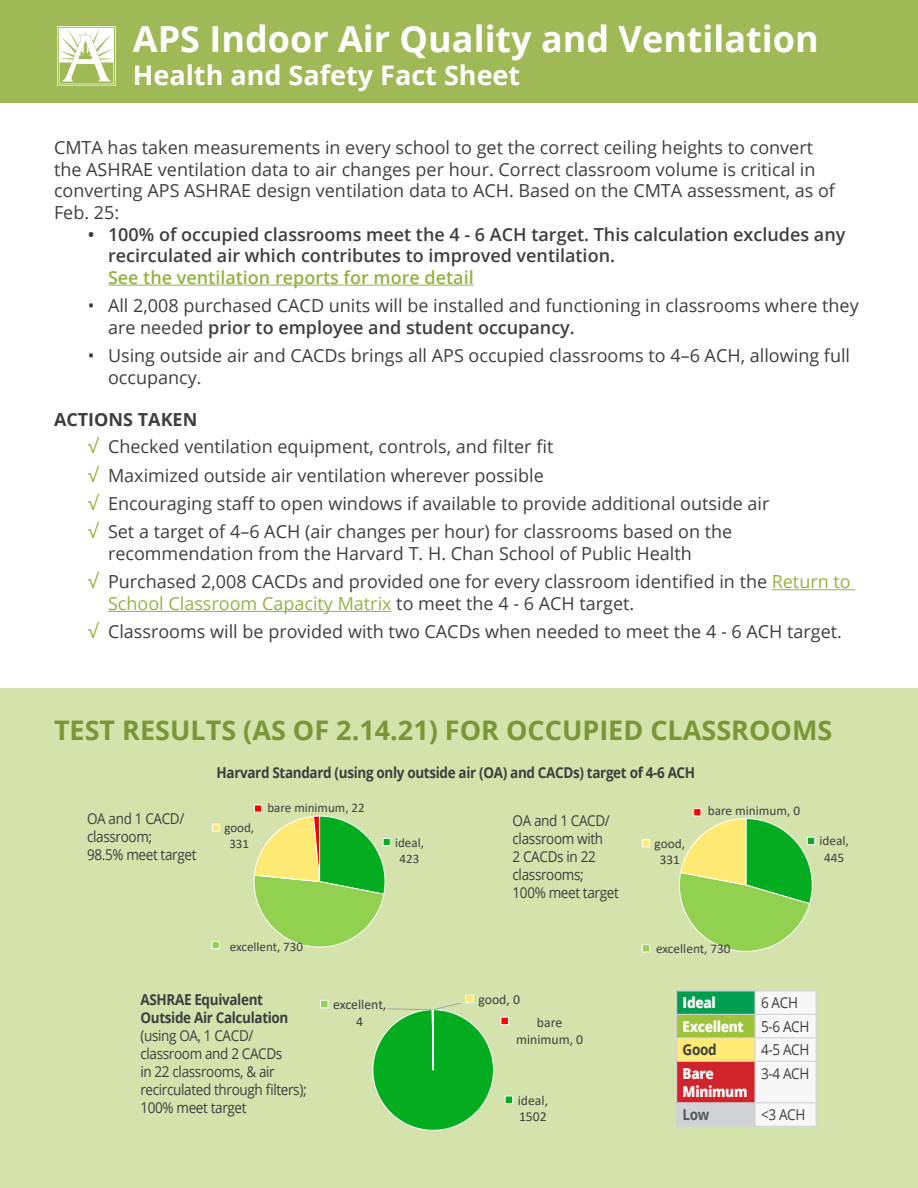
<style>
.page{position:relative;width:918px;height:1188px;background:#fff}
.page>*{position:absolute;margin:0;border:0;box-sizing:border-box;transform-origin:0 0}
.t1{font:700 36px "Open Sans";color:#fff}
.t2{font:700 27px "Open Sans";color:#7a9636}
.t3{font:700 27px "Open Sans";color:#fff}
.t4{font:18px/21.6px "Open Sans";color:#3e3e3f}
.t5{font:600 18px/21.6px "Open Sans";color:#3e3e3f}
.t6{font:700 18px "Open Sans";color:#3e3e3f}
.Paragraph_Style_1{font:15px/18px "Open Sans";letter-spacing:-.025em;color:#3e3e3f;scale:.9 1}
.Paragraph_Style_1-2{font:700 15px "Open Sans";letter-spacing:-.025em;color:#3e3e3f;scale:.9 1}
.Paragraph_Style_1-3{font:800 15px/18px "Open Sans";letter-spacing:-.025em;color:#fff;scale:.9 1}
.Paragraph_Style_1-4{font:700 15px "Open Sans";color:#57585a;scale:.9 1}
.t7{font:13.8px/16.8px "Calibri";color:#404040;text-align:center}
.t8{font:13.35px/16.4px "Calibri";color:#404040;text-align:center}
.t9{font:13.05px/15.9px "Calibri";color:#404040;text-align:center}
.s1{color:#93b242}
.s2{font-weight:600}
.s3{font-size:19.5px;color:#93b242}
.s4{font-weight:700}
</style>
<div class="page">
<div style="left:0;top:688px;width:918px;height:500px;background:#d4e2ac"></div>
<hr style="left:108px;top:285px;width:366px;height:1px;background:#93b242">
<hr style="left:772px;top:589px;width:83px;height:1px;background:#93b242">
<hr style="left:108px;top:611px;width:284px;height:1px;background:#93b242">
<div style="left:0;top:0;width:918px;height:103px;background:#9eb955"></div>
<img style="left:57px;top:26px;width:58px;height:59px">
<div style="left:373px;top:1010px;width:121px;height:120px;background:#04ac20;border-radius:60px"></div>
<svg style="left:387px;top:1003px;width:74px;height:128px"></svg>
<div style="left:505px;top:1096px;width:8px;height:8px;background:#04ac20"></div>
<div style="left:505px;top:1096px;width:8px;height:8px;border:1px solid #fff"></div>
<div style="left:320px;top:1000px;width:8px;height:8px;background:#92d050;border:1px solid #fff"></div>
<svg style="left:465px;top:995px;width:9px;height:8px"></svg>
<div style="left:501px;top:1017px;width:8px;height:8px;background:#f00;border:1px solid #fff"></div>
<div style="left:677px;top:991px;width:78px;height:23px;background:#009f4f"></div>
<div style="left:677px;top:1014px;width:78px;height:24px;background:#9dc33b"></div>
<div style="left:677px;top:1038px;width:78px;height:23px;background:#feea75"></div>
<div style="left:677px;top:1061px;width:78px;height:42px;background:#d1232a"></div>
<div style="left:677px;top:1103px;width:78px;height:23px;background:#d1d2d4"></div>
<hr style="left:676px;top:990px;width:79px;height:1px;background:#d1d2d4">
<hr style="left:755px;top:990px;width:62px;height:1px;background:#d1d2d4">
<hr style="left:754px;top:991px;width:2px;height:23px;background:#d1d2d4">
<hr style="left:676px;top:1014px;width:79px;height:1px;background:#d1d2d4">
<hr style="left:754px;top:1015px;width:2px;height:22px;background:#d1d2d4">
<hr style="left:676px;top:1037px;width:79px;height:1px;background:#d1d2d4">
<svg style="left:676px;top:991px;width:1px;height:70px"></svg>
<hr style="left:754px;top:1038px;width:2px;height:23px;background:#d1d2d4">
<hr style="left:676px;top:1061px;width:79px;height:1px;background:#d1d2d4">
<hr style="left:676px;top:1062px;width:1px;height:40px;background:#d1d2d4">
<hr style="left:754px;top:1062px;width:2px;height:40px;background:#d1d2d4">
<hr style="left:676px;top:1102px;width:79px;height:1px;background:#d1d2d4">
<svg style="left:676px;top:1103px;width:1px;height:23px"></svg>
<svg style="left:755px;top:991px;width:62px;height:135px;background:#f4f4f5"></svg>
<hr style="left:676px;top:1126px;width:79px;height:1px;background:#d1d2d4">
<hr style="left:755px;top:1126px;width:62px;height:1px;background:#d1d2d4">
<div style="left:466px;top:995px;width:7px;height:7px;background:#feea75"></div>
<svg style="left:253px;top:815px;width:133px;height:133px"></svg>
<div style="left:383px;top:838px;width:7px;height:8px;background:#04ac20"></div>
<div style="left:383px;top:838px;width:8px;height:8px;border:1px solid #fff"></div>
<div style="left:212px;top:941px;width:8px;height:8px;background:#92d050;border:1px solid #fff"></div>
<div style="left:212px;top:824px;width:8px;height:7px;background:#ffe975"></div>
<div style="left:212px;top:824px;width:8px;height:8px;border:1px solid #fff"></div>
<div style="left:254px;top:805px;width:8px;height:8px;background:#f00;border:1px solid #fff"></div>
<svg style="left:679px;top:818px;width:134px;height:134px"></svg>
<hr style="left:745px;top:819px;width:1px;height:66px;background:#fff">
<div style="left:807px;top:837px;width:8px;height:8px;background:#04ac20"></div>
<div style="left:807px;top:837px;width:8px;height:8px;border:1px solid #fff"></div>
<div style="left:642px;top:945px;width:8px;height:7px;background:#92d050"></div>
<div style="left:642px;top:944px;width:8px;height:8px;border:1px solid #fff"></div>
<div style="left:642px;top:840px;width:8px;height:7px;background:#ffe975"></div>
<div style="left:642px;top:839px;width:8px;height:8px;border:1px solid #fff"></div>
<div style="left:694px;top:809px;width:7px;height:7px;background:#f00"></div>
<div style="left:693px;top:808px;width:8px;height:8px;border:1px solid #fff"></div>
<p class="t1" style="left:133px;top:14px;width:688px">APS Indoor Air Quality and Ventilation</p>
<p class="t3" style="left:133px;top:56px;width:389px">Health and Safety Fact Sheet</p>
<p class="t4" style="left:54px;top:136px;width:783px">CMTA has taken measurements in every school to get the correct ceiling heights to convert the ASHRAE ventilation data to air changes per hour. Correct classroom volume is critical in converting APS ASHRAE design ventilation data to ACH. Based on the CMTA assessment, as of Feb. 25:</p>
<p class="t5" style="left:108px;top:223px;width:739px;text-indent:-20px">• 100% of occupied classrooms meet the 4 - 6 ACH target. This calculation excludes any recirculated air which contributes to improved ventilation.<br><span class="s1">See the ventilation reports for more detail</span></p>
<p class="t4" style="left:108px;top:294px;width:752px;text-indent:-20px">• All 2,008 purchased CACD units will be installed and functioning in classrooms where they are needed <span class="s2">prior to employee and student occupancy.</span></p>
<p class="t4" style="left:108px;top:344px;width:744px;text-indent:-20px">• Using outside air and CACDs brings all APS occupied classrooms to 4–6 ACH, allowing full occupancy.</p>
<p class="t6" style="left:54px;top:407px;width:145px">ACTIONS TAKEN</p>
<p class="t4" style="left:88px;top:436px;width:467px"><span class="s3">√</span> Checked ventilation equipment, controls, and filter fit</p>
<p class="t4" style="left:88px;top:464px;width:458px"><span class="s3">√</span> Maximized outside air ventilation wherever possible</p>
<p class="t4" style="left:88px;top:492px;width:683px"><span class="s3">√</span> Encouraging staff to open windows if available to provide additional outside air</p>
<p class="t4" style="left:108px;top:521px;width:626px;text-indent:-20px"><span class="s3">√</span> Set a target of 4–6 ACH (air changes per hour) for classrooms based on the recommendation from the Harvard T. H. Chan School of Public Health</p>
<p class="t4" style="left:108px;top:571px;width:744px;text-indent:-20px"><span class="s3">√</span> Purchased 2,008 CACDs and provided one for every classroom identified in the <span class="s1">Return to<br>School Classroom Capacity Matrix</span> to meet the 4 - 6 ACH target.</p>
<p class="t4" style="left:88px;top:621px;width:756px"><span class="s3">√</span> Classrooms will be provided with two CACDs when needed to meet the 4 - 6 ACH target.</p>
<p class="t2" style="left:54px;top:711px;width:780px">TEST RESULTS (AS OF 2.14.21) FOR OCCUPIED CLASSROOMS</p>
<p class="Paragraph_Style_1" style="left:87px;top:809px;width:110px">OA and 1 CACD/ classroom;</p>
<p class="Paragraph_Style_1" style="left:87px;top:845px;width:123px">98.5% meet target</p>
<p class="Paragraph_Style_1-2" style="left:217px;top:762px;width:533px">Harvard Standard (using only outside air (OA) and CACDs) target of 4-6 ACH</p>
<p class="t9" style="left:224px;top:819px;width:31px">good,<br>331</p>
<p class="t9" style="left:267px;top:799px;width:99px">bare minimum, 22</p>
<p class="t9" style="left:395px;top:834px;width:30px">ideal,<br>423</p>
<p class="Paragraph_Style_1" style="left:513px;top:811px;width:110px">OA and 1 CACD/ classroom with<br>2 CACDs in 22 classrooms;</p>
<p class="Paragraph_Style_1" style="left:513px;top:883px;width:120px">100% meet target</p>
<p class="t8" style="left:655px;top:835px;width:32px">good,<br>331</p>
<p class="t8" style="left:708px;top:802px;width:94px">bare minimum, 0</p>
<p class="t8" style="left:820px;top:833px;width:31px">ideal,<br>445</p>
<p class="t9" style="left:230px;top:938px;width:75px">excellent, 730</p>
<p class="Paragraph_Style_1" style="left:140px;top:990px;width:186px"><span class="s4">ASHRAE Equivalent<br>Outside Air Calculation </span>(using OA, 1 CACD/ classroom and 2 CACDs<br>in 22 classrooms, &amp; air recirculated through filters);<br>100% meet target</p>
<p class="t7" style="left:333px;top:996px;width:55px">excellent,<br>4</p>
<p class="t7" style="left:478px;top:990px;width:43px">good, 0</p>
<p class="t7" style="left:516px;top:1014px;width:69px">bare minimum, 0</p>
<p class="t7" style="left:518px;top:1091px;width:32px;text-align:left">ideal,<br>1502</p>
<p class="t8" style="left:656px;top:940px;width:76px">excellent, 730</p>
<p class="Paragraph_Style_1-3" style="left:683px;top:993px;width:38px">Ideal</p>
<p class="Paragraph_Style_1" style="left:761px;top:994px;width:43px">6 ACH</p>
<p class="Paragraph_Style_1-3" style="left:683px;top:1017px;width:69px">Excellent</p>
<p class="Paragraph_Style_1" style="left:761px;top:1017px;width:55px">5-6 ACH</p>
<p class="Paragraph_Style_1-2" style="left:683px;top:1039px;width:39px">Good</p>
<p class="Paragraph_Style_1" style="left:761px;top:1040px;width:55px">4-5 ACH</p>
<p class="Paragraph_Style_1-3" style="left:683px;top:1064px;width:74px">Bare<br>Minimum</p>
<p class="Paragraph_Style_1" style="left:761px;top:1064px;width:55px">3-4 ACH</p>
<p class="Paragraph_Style_1-4" style="left:683px;top:1104px;width:31px">Low</p>
<p class="Paragraph_Style_1" style="left:761px;top:1105px;width:51px">&lt;3 ACH</p>
</div>
